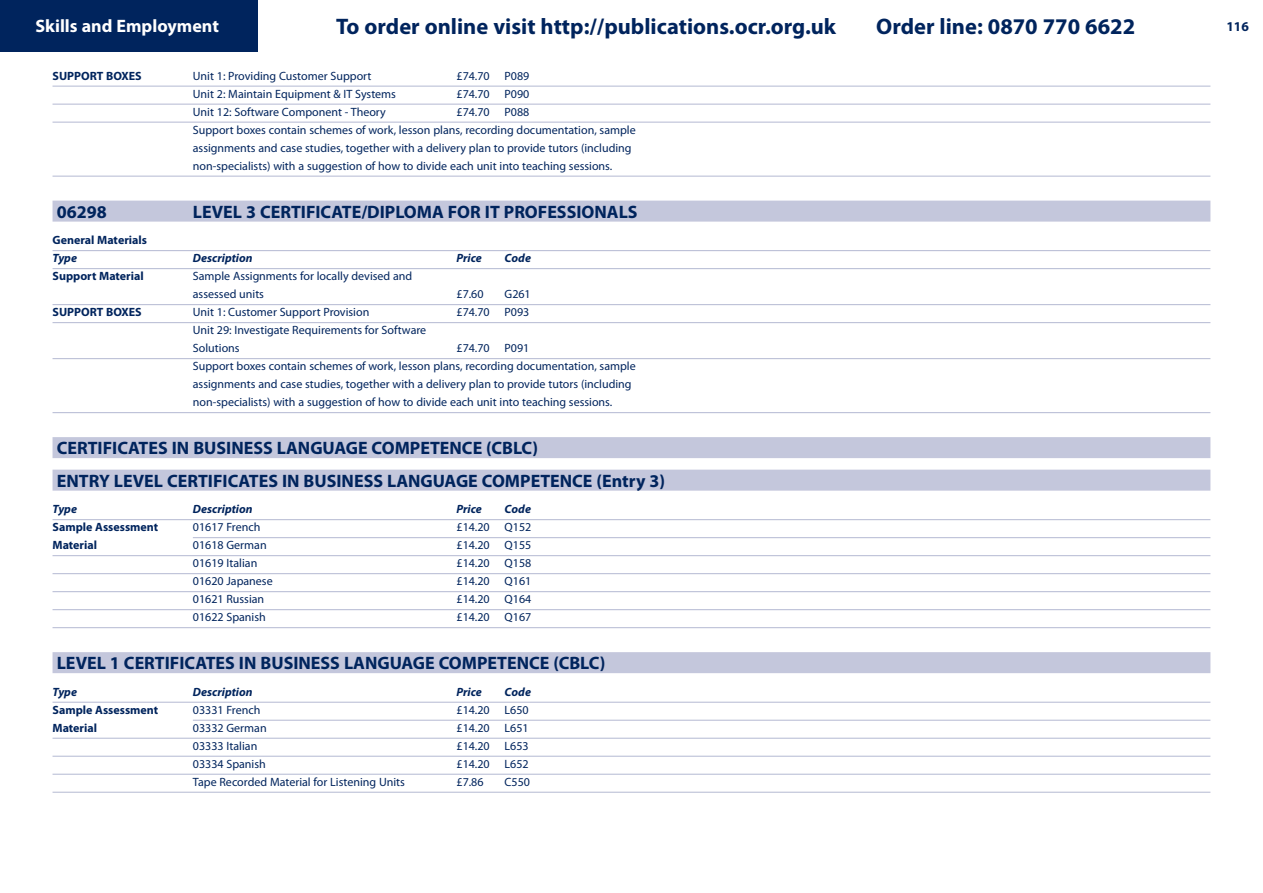
<style>
.page{position:relative;width:1263px;height:893px;background:#fff}
.page>*{position:absolute;margin:0;border:0;box-sizing:border-box;transform-origin:0 0}
.t1{font:700 22.5px "Myriad Pro";color:#00245d}
.subject_heading{font:700 18px "Myriad Pro";color:#00245d}
.t2{font:700 18px "Myriad Pro";color:#fff}
.t3{font:700 13.5px "Myriad Pro";color:#00245d}
.text_1{font:12px/18px "Myriad Pro";color:#00245d}
.text_1-2{font:700 12px "Myriad Pro";color:#00245d}
.text_1-3{font:italic 700 12px "Myriad Pro";color:#00245d}
</style>
<div class="page">
<div style="left:0;top:0;width:258px;height:51px;background:#00245d"></div>
<hr style="left:53px;top:86px;width:1157px;height:1px;background:#b4b9d2">
<hr style="left:53px;top:104px;width:1157px;height:1px;background:#b4b9d2">
<hr style="left:53px;top:122px;width:1157px;height:1px;background:#b4b9d2">
<hr style="left:53px;top:176px;width:1157px;height:1px;background:#b4b9d2">
<div style="left:53px;top:201px;width:1157px;height:21px;background:#c4c7dc"></div>
<hr style="left:53px;top:250px;width:1157px;height:1px;background:#b4b9d2">
<hr style="left:53px;top:268px;width:1157px;height:1px;background:#b4b9d2">
<hr style="left:53px;top:304px;width:1157px;height:1px;background:#b4b9d2">
<hr style="left:53px;top:322px;width:1157px;height:1px;background:#b4b9d2">
<hr style="left:53px;top:358px;width:1157px;height:1px;background:#b4b9d2">
<hr style="left:53px;top:412px;width:1157px;height:1px;background:#b4b9d2">
<div style="left:53px;top:437px;width:1157px;height:21px;background:#c4c7dc"></div>
<div style="left:53px;top:470px;width:1157px;height:21px;background:#c4c7dc"></div>
<hr style="left:53px;top:519px;width:1157px;height:1px;background:#b4b9d2">
<hr style="left:193px;top:537px;width:1017px;height:1px;background:#b4b9d2">
<hr style="left:53px;top:555px;width:1157px;height:1px;background:#b4b9d2">
<hr style="left:53px;top:573px;width:1157px;height:1px;background:#b4b9d2">
<hr style="left:53px;top:591px;width:1157px;height:1px;background:#b4b9d2">
<hr style="left:53px;top:609px;width:1157px;height:1px;background:#b4b9d2">
<hr style="left:53px;top:627px;width:1157px;height:1px;background:#b4b9d2">
<div style="left:53px;top:652px;width:1157px;height:21px;background:#c4c7dc"></div>
<hr style="left:53px;top:702px;width:1157px;height:1px;background:#b4b9d2">
<hr style="left:193px;top:720px;width:1017px;height:1px;background:#b4b9d2">
<hr style="left:53px;top:738px;width:1157px;height:1px;background:#b4b9d2">
<hr style="left:53px;top:756px;width:1157px;height:1px;background:#b4b9d2">
<hr style="left:53px;top:774px;width:1157px;height:1px;background:#b4b9d2">
<hr style="left:53px;top:792px;width:1157px;height:1px;background:#b4b9d2">
<p class="t2" style="left:36px;top:14px;width:185px">Skills and Employment</p>
<h1 class="t1" style="left:336px;top:12px;width:502px">To order online visit http://publications.ocr.org.uk</h1>
<h1 class="t1" style="left:876px;top:12px;width:261px">Order line: 0870 770 6622</h1>
<p class="t3" style="left:1226px;top:18px;width:24px">116</p>
<p class="text_1-2" style="left:53px;top:68px;width:91px">SUPPORT BOXES</p>
<p class="text_1" style="left:193px;top:66px;width:180px">Unit 1: Providing Customer Support</p>
<p class="text_1" style="left:456px;top:66px;width:74px">£74.70 P089</p>
<p class="text_1" style="left:193px;top:84px;width:205px">Unit 2: Maintain Equipment &amp; IT Systems</p>
<p class="text_1" style="left:456px;top:84px;width:74px">£74.70 P090</p>
<p class="text_1" style="left:193px;top:102px;width:194px">Unit 12: Software Component - Theory</p>
<p class="text_1" style="left:456px;top:102px;width:74px">£74.70 P088</p>
<p class="text_1" style="left:193px;top:120px;width:444px">Support boxes contain schemes of work, lesson plans, recording documentation, sample assignments and case studies, together with a delivery plan to provide tutors (including non-specialists) with a suggestion of how to divide each unit into teaching sessions.</p>
<p class="subject_heading" style="left:57px;top:200px;width:51px">06298</p>
<p class="subject_heading" style="left:193px;top:200px;width:446px">LEVEL 3 CERTIFICATE/DIPLOMA FOR IT PROFESSIONALS</p>
<p class="text_1-2" style="left:53px;top:232px;width:96px">General Materials</p>
<p class="text_1-3" style="left:53px;top:250px;width:26px">Type</p>
<p class="text_1-3" style="left:193px;top:250px;width:61px">Description</p>
<p class="text_1-3" style="left:456px;top:250px;width:27px">Price</p>
<p class="text_1-3" style="left:505px;top:250px;width:28px">Code</p>
<p class="text_1-2" style="left:53px;top:268px;width:93px">Support Material</p>
<p class="text_1" style="left:193px;top:267px;width:221px">Sample Assignments for locally devised and assessed units</p>
<p class="text_1" style="left:456px;top:285px;width:29px">£7.60</p>
<p class="text_1" style="left:505px;top:285px;width:28px">G261</p>
<p class="text_1-2" style="left:53px;top:304px;width:91px">SUPPORT BOXES</p>
<p class="text_1" style="left:193px;top:303px;width:178px">Unit 1: Customer Support Provision</p>
<p class="text_1" style="left:456px;top:303px;width:74px">£74.70 P093</p>
<p class="text_1" style="left:193px;top:321px;width:235px">Unit 29: Investigate Requirements for Software<br>Solutions</p>
<p class="text_1" style="left:456px;top:339px;width:74px">£74.70 P091</p>
<p class="text_1" style="left:193px;top:357px;width:444px">Support boxes contain schemes of work, lesson plans, recording documentation, sample assignments and case studies, together with a delivery plan to provide tutors (including non-specialists) with a suggestion of how to divide each unit into teaching sessions.</p>
<p class="subject_heading" style="left:57px;top:436px;width:483px">CERTIFICATES IN BUSINESS LANGUAGE COMPETENCE (CBLC)</p>
<p class="subject_heading" style="left:57px;top:469px;width:610px">ENTRY LEVEL CERTIFICATES IN BUSINESS LANGUAGE COMPETENCE (Entry 3)</p>
<p class="text_1-3" style="left:53px;top:501px;width:26px">Type</p>
<p class="text_1-3" style="left:193px;top:501px;width:61px">Description</p>
<p class="text_1-3" style="left:456px;top:501px;width:27px">Price</p>
<p class="text_1-3" style="left:505px;top:501px;width:28px">Code</p>
<p class="text_1-2" style="left:53px;top:519px;width:107px">Sample Assessment</p>
<p class="text_1" style="left:193px;top:518px;width:69px">01617 French</p>
<p class="text_1" style="left:456px;top:518px;width:76px">£14.20 Q152</p>
<p class="text_1-2" style="left:53px;top:537px;width:46px">Material</p>
<p class="text_1" style="left:193px;top:536px;width:75px">01618 German</p>
<p class="text_1" style="left:456px;top:536px;width:76px">£14.20 Q155</p>
<p class="text_1" style="left:193px;top:554px;width:66px">01619 Italian</p>
<p class="text_1" style="left:456px;top:554px;width:76px">£14.20 Q158</p>
<p class="text_1" style="left:193px;top:572px;width:81px">01620 Japanese</p>
<p class="text_1" style="left:456px;top:572px;width:76px">£14.20 Q161</p>
<p class="text_1" style="left:193px;top:590px;width:73px">01621 Russian</p>
<p class="text_1" style="left:456px;top:590px;width:76px">£14.20 Q164</p>
<p class="text_1" style="left:193px;top:608px;width:74px">01622 Spanish</p>
<p class="text_1" style="left:456px;top:608px;width:76px">£14.20 Q167</p>
<p class="subject_heading" style="left:57px;top:651px;width:550px">LEVEL 1 CERTIFICATES IN BUSINESS LANGUAGE COMPETENCE (CBLC)</p>
<p class="text_1-3" style="left:53px;top:684px;width:26px">Type</p>
<p class="text_1-3" style="left:193px;top:684px;width:61px">Description</p>
<p class="text_1-3" style="left:456px;top:684px;width:27px">Price</p>
<p class="text_1-3" style="left:505px;top:684px;width:28px">Code</p>
<p class="text_1-2" style="left:53px;top:702px;width:107px">Sample Assessment</p>
<p class="text_1" style="left:193px;top:700px;width:69px">03331 French</p>
<p class="text_1" style="left:456px;top:700px;width:74px">£14.20 L650</p>
<p class="text_1-2" style="left:53px;top:720px;width:46px">Material</p>
<p class="text_1" style="left:193px;top:718px;width:75px">03332 German</p>
<p class="text_1" style="left:456px;top:718px;width:74px">£14.20 L651</p>
<p class="text_1" style="left:193px;top:736px;width:66px">03333 Italian</p>
<p class="text_1" style="left:456px;top:736px;width:74px">£14.20 L653</p>
<p class="text_1" style="left:193px;top:754px;width:74px">03334 Spanish</p>
<p class="text_1" style="left:456px;top:754px;width:74px">£14.20 L652</p>
<p class="text_1" style="left:193px;top:772px;width:214px">Tape Recorded Material for Listening Units</p>
<p class="text_1" style="left:456px;top:772px;width:29px">£7.86</p>
<p class="text_1" style="left:505px;top:772px;width:27px">C550</p>
</div>
